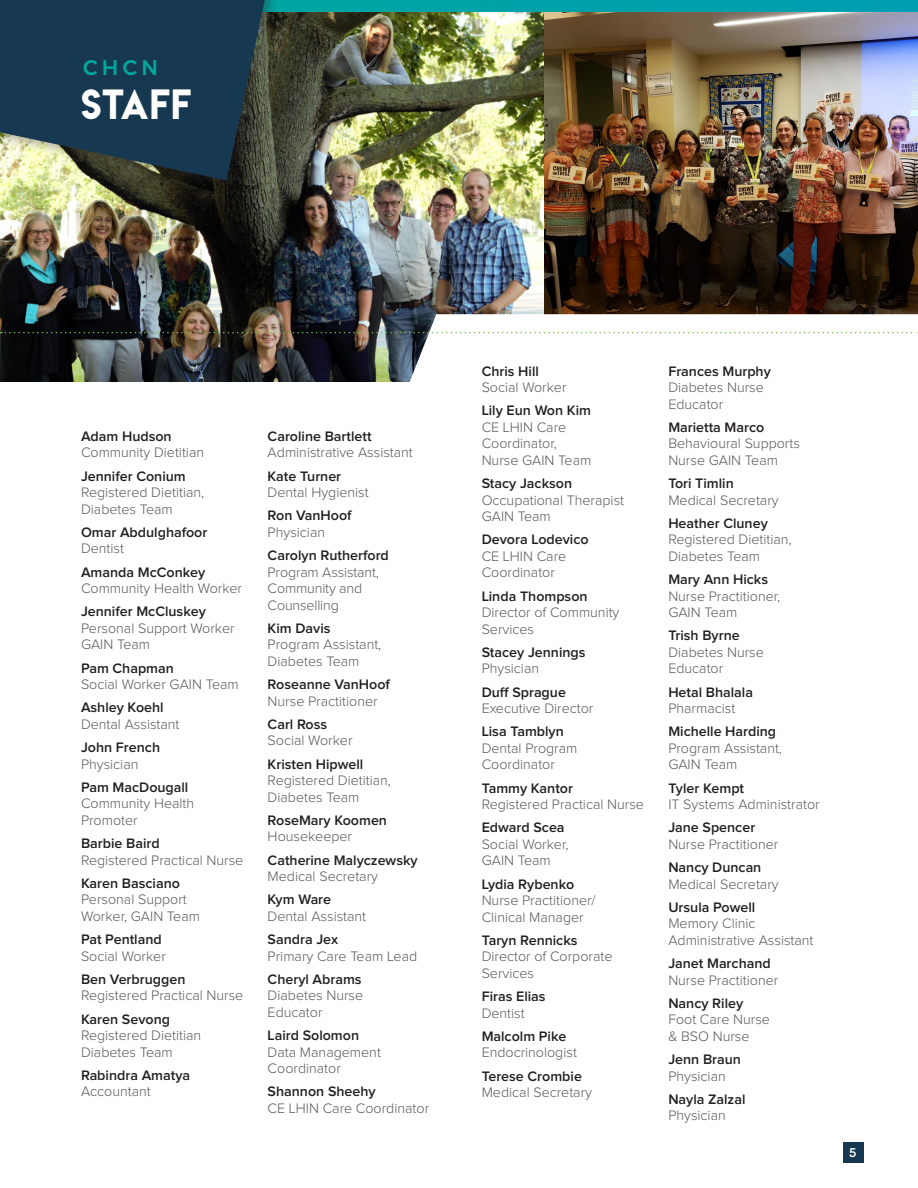
<style>
.page{position:relative;width:918px;height:1188px;background:#fff}
.page>*{position:absolute;margin:0;border:0;box-sizing:border-box;transform-origin:0 0}
.t1{font:37.5px "Lemon Milk";letter-spacing:.025em;color:#fff}
.t2{font:500 21px "Montserrat";color:#00a99d}
.Description2{font:300 14.25px/16.5px "Proxima Nova";color:#57585a}
.Name2{font:600 14.25px "Proxima Nova";color:#231f20}
.t3{font:700 13.5px "Archer";color:#fff}
</style>
<div class="page">
<img style="left:543px;top:12px;width:375px;height:302px">
<img style="left:0;top:12px;width:543px;height:369px">
<svg style="left:249px;top:314px;width:669px;height:68px"></svg>
<div style="left:0;top:0;width:918px;height:12px;background:#00a1ab"></div>
<div style="left:0;top:0;width:284px;height:193px;background:#231f20;opacity:.3"></div>
<svg style="left:0;top:0;width:265px;height:180px;background:#274453"></svg>
<svg style="left:1px;top:332px;width:917px;height:1px"></svg>
<div style="left:843px;top:1143px;width:20px;height:20px;background:#163951"></div>
<p class="t2" style="left:83px;top:51px;width:77px">CHCN</p>
<p class="t1" style="left:81px;top:77px;width:112px">STAFF</p>
<p class="Name2" style="left:81px;top:430px;width:92px">Adam Hudson</p>
<p class="Description2" style="left:81px;top:445px;width:125px">Community Dietitian</p>
<p class="Name2" style="left:81px;top:469px;width:106px">Jennifer Conium</p>
<p class="Description2" style="left:81px;top:485px;width:125px">Registered Dietitian,<br>Diabetes Team</p>
<p class="Name2" style="left:81px;top:526px;width:128px">Omar Abdulghafoor</p>
<p class="Description2" style="left:81px;top:541px;width:45px">Dentist</p>
<p class="Name2" style="left:81px;top:565px;width:126px">Amanda McConkey</p>
<p class="Description2" style="left:81px;top:581px;width:163px">Community Health Worker</p>
<p class="Name2" style="left:81px;top:605px;width:126px">Jennifer McCluskey</p>
<p class="Description2" style="left:81px;top:621px;width:155px">Personal Support Worker<br>GAIN Team</p>
<p class="Name2" style="left:81px;top:661px;width:94px">Pam Chapman</p>
<p class="Description2" style="left:81px;top:677px;width:159px">Social Worker GAIN Team</p>
<p class="Name2" style="left:81px;top:701px;width:84px">Ashley Koehl</p>
<p class="Description2" style="left:81px;top:717px;width:100px">Dental Assistant</p>
<p class="Name2" style="left:81px;top:741px;width:81px">John French</p>
<p class="Description2" style="left:81px;top:756px;width:59px">Physician</p>
<p class="Name2" style="left:81px;top:781px;width:109px">Pam MacDougall</p>
<p class="Description2" style="left:81px;top:796px;width:115px">Community Health<br>Promoter</p>
<p class="Name2" style="left:81px;top:837px;width:80px">Barbie Baird</p>
<p class="Description2" style="left:81px;top:852px;width:164px">Registered Practical Nurse</p>
<p class="Name2" style="left:81px;top:877px;width:101px">Karen Basciano</p>
<p class="Description2" style="left:81px;top:892px;width:121px">Personal Support<br>Worker, GAIN Team</p>
<p class="Name2" style="left:81px;top:933px;width:82px">Pat Pentland</p>
<p class="Description2" style="left:81px;top:948px;width:86px">Social Worker</p>
<p class="Name2" style="left:81px;top:973px;width:106px">Ben Verbruggen</p>
<p class="Description2" style="left:81px;top:988px;width:164px">Registered Practical Nurse</p>
<p class="Name2" style="left:81px;top:1012px;width:91px">Karen Sevong</p>
<p class="Description2" style="left:81px;top:1028px;width:122px">Registered Dietitian</p>
<p class="Description2" style="left:81px;top:1044px;width:93px">Diabetes Team</p>
<p class="Name2" style="left:81px;top:1069px;width:111px">Rabindra Amatya</p>
<p class="Description2" style="left:81px;top:1084px;width:71px">Accountant</p>
<p class="Name2" style="left:268px;top:430px;width:105px">Caroline Bartlett</p>
<p class="Description2" style="left:268px;top:445px;width:147px">Administrative Assistant</p>
<p class="Name2" style="left:268px;top:469px;width:75px">Kate Turner</p>
<p class="Description2" style="left:268px;top:485px;width:103px">Dental Hygienist</p>
<p class="Name2" style="left:268px;top:509px;width:85px">Ron VanHoof</p>
<p class="Description2" style="left:268px;top:525px;width:59px">Physician</p>
<p class="Name2" style="left:268px;top:549px;width:123px">Carolyn Rutherford</p>
<p class="Description2" style="left:268px;top:564px;width:113px">Program Assistant,<br>Community and<br>Counselling</p>
<p class="Name2" style="left:268px;top:622px;width:64px">Kim Davis</p>
<p class="Description2" style="left:268px;top:637px;width:115px">Program Assistant,<br>Diabetes Team</p>
<p class="Name2" style="left:268px;top:678px;width:124px">Roseanne VanHoof</p>
<p class="Description2" style="left:268px;top:693px;width:111px">Nurse Practitioner</p>
<p class="Name2" style="left:268px;top:718px;width:61px">Carl Ross</p>
<p class="Description2" style="left:268px;top:733px;width:86px">Social Worker</p>
<p class="Name2" style="left:268px;top:757px;width:97px">Kristen Hipwell</p>
<p class="Description2" style="left:268px;top:773px;width:125px">Registered Dietitian,<br>Diabetes Team</p>
<p class="Name2" style="left:268px;top:814px;width:121px">RoseMary Koomen</p>
<p class="Description2" style="left:268px;top:829px;width:86px">Housekeeper</p>
<p class="Name2" style="left:268px;top:853px;width:152px">Catherine Malyczewsky</p>
<p class="Description2" style="left:268px;top:869px;width:112px">Medical Secretary</p>
<p class="Name2" style="left:268px;top:893px;width:65px">Kym Ware</p>
<p class="Description2" style="left:268px;top:909px;width:100px">Dental Assistant</p>
<p class="Name2" style="left:268px;top:933px;width:72px">Sandra Jex</p>
<p class="Description2" style="left:268px;top:948px;width:151px">Primary Care Team Lead</p>
<p class="Name2" style="left:268px;top:973px;width:96px">Cheryl Abrams</p>
<p class="Description2" style="left:268px;top:988px;width:97px">Diabetes Nurse<br>Educator</p>
<p class="Name2" style="left:268px;top:1029px;width:93px">Laird Solomon</p>
<p class="Description2" style="left:268px;top:1044px;width:115px">Data Management<br>Coordinator</p>
<p class="Name2" style="left:268px;top:1085px;width:110px">Shannon Sheehy</p>
<p class="Description2" style="left:268px;top:1101px;width:163px">CE LHIN Care Coordinator</p>
<p class="Name2" style="left:482px;top:364px;width:59px">Chris Hill</p>
<p class="Description2" style="left:482px;top:380px;width:86px">Social Worker</p>
<p class="Name2" style="left:482px;top:404px;width:111px">Lily Eun Won Kim</p>
<p class="Description2" style="left:482px;top:419px;width:111px">CE LHIN Care<br>Coordinator,<br>Nurse GAIN Team</p>
<p class="Name2" style="left:482px;top:477px;width:92px">Stacy Jackson</p>
<p class="Description2" style="left:482px;top:492px;width:144px">Occupational Therapist</p>
<p class="Description2" style="left:482px;top:509px;width:71px">GAIN Team</p>
<p class="Name2" style="left:482px;top:533px;width:108px">Devora Lodevico</p>
<p class="Description2" style="left:482px;top:548px;width:86px">CE LHIN Care<br>Coordinator</p>
<p class="Name2" style="left:482px;top:589px;width:107px">Linda Thompson</p>
<p class="Description2" style="left:482px;top:605px;width:139px">Director of Community<br>Services</p>
<p class="Name2" style="left:482px;top:646px;width:105px">Stacey Jennings</p>
<p class="Description2" style="left:482px;top:661px;width:59px">Physician</p>
<p class="Name2" style="left:482px;top:685px;width:86px">Duff Sprague</p>
<p class="Description2" style="left:482px;top:701px;width:113px">Executive Director</p>
<p class="Name2" style="left:482px;top:725px;width:84px">Lisa Tamblyn</p>
<p class="Description2" style="left:482px;top:740px;width:97px">Dental Program<br>Coordinator</p>
<p class="Name2" style="left:482px;top:781px;width:93px">Tammy Kantor</p>
<p class="Description2" style="left:482px;top:797px;width:164px">Registered Practical Nurse</p>
<p class="Name2" style="left:482px;top:821px;width:84px">Edward Scea</p>
<p class="Description2" style="left:482px;top:836px;width:88px">Social Worker,<br>GAIN Team</p>
<p class="Name2" style="left:482px;top:877px;width:94px">Lydia Rybenko</p>
<p class="Description2" style="left:482px;top:893px;width:115px">Nurse Practitioner/<br>Clinical Manager</p>
<p class="Name2" style="left:482px;top:934px;width:97px">Taryn Rennicks</p>
<p class="Description2" style="left:482px;top:949px;width:132px">Director of Corporate<br>Services</p>
<p class="Name2" style="left:482px;top:990px;width:65px">Firas Elias</p>
<p class="Description2" style="left:482px;top:1005px;width:45px">Dentist</p>
<p class="Name2" style="left:482px;top:1030px;width:86px">Malcolm Pike</p>
<p class="Description2" style="left:482px;top:1045px;width:97px">Endocrinologist</p>
<p class="Name2" style="left:482px;top:1069px;width:102px">Terese Crombie</p>
<p class="Description2" style="left:482px;top:1085px;width:112px">Medical Secretary</p>
<p class="Name2" style="left:668px;top:364px;width:104px">Frances Murphy</p>
<p class="Description2" style="left:668px;top:380px;width:97px">Diabetes Nurse<br>Educator</p>
<p class="Name2" style="left:668px;top:421px;width:98px">Marietta Marco</p>
<p class="Description2" style="left:668px;top:436px;width:133px">Behavioural Supports</p>
<p class="Description2" style="left:668px;top:452px;width:111px">Nurse GAIN Team</p>
<p class="Name2" style="left:668px;top:477px;width:67px">Tori Timlin</p>
<p class="Description2" style="left:668px;top:492px;width:112px">Medical Secretary</p>
<p class="Name2" style="left:668px;top:517px;width:101px">Heather Cluney</p>
<p class="Description2" style="left:668px;top:532px;width:125px">Registered Dietitian,<br>Diabetes Team</p>
<p class="Name2" style="left:668px;top:573px;width:101px">Mary Ann Hicks</p>
<p class="Description2" style="left:668px;top:588px;width:113px">Nurse Practitioner,<br>GAIN Team</p>
<p class="Name2" style="left:668px;top:629px;width:73px">Trish Byrne</p>
<p class="Description2" style="left:668px;top:644px;width:97px">Diabetes Nurse<br>Educator</p>
<p class="Name2" style="left:668px;top:685px;width:86px">Hetal Bhalala</p>
<p class="Description2" style="left:668px;top:701px;width:68px">Pharmacist</p>
<p class="Name2" style="left:668px;top:725px;width:109px">Michelle Harding</p>
<p class="Description2" style="left:668px;top:740px;width:115px">Program Assistant,<br>GAIN Team</p>
<p class="Name2" style="left:668px;top:781px;width:77px">Tyler Kempt</p>
<p class="Description2" style="left:668px;top:797px;width:153px">IT Systems Administrator</p>
<p class="Name2" style="left:668px;top:821px;width:88px">Jane Spencer</p>
<p class="Description2" style="left:668px;top:836px;width:111px">Nurse Practitioner</p>
<p class="Name2" style="left:668px;top:861px;width:95px">Nancy Duncan</p>
<p class="Description2" style="left:668px;top:876px;width:112px">Medical Secretary</p>
<p class="Name2" style="left:668px;top:901px;width:88px">Ursula Powell</p>
<p class="Description2" style="left:668px;top:916px;width:147px">Memory Clinic<br>Administrative Assistant</p>
<p class="Name2" style="left:668px;top:957px;width:104px">Janet Marchand</p>
<p class="Description2" style="left:668px;top:972px;width:111px">Nurse Practitioner</p>
<p class="Name2" style="left:668px;top:997px;width:76px">Nancy Riley</p>
<p class="Description2" style="left:668px;top:1012px;width:103px">Foot Care Nurse &amp; BSO Nurse</p>
<p class="Name2" style="left:668px;top:1053px;width:74px">Jenn Braun</p>
<p class="Description2" style="left:668px;top:1068px;width:59px">Physician</p>
<p class="Name2" style="left:668px;top:1093px;width:79px">Nayla Zalzal</p>
<p class="Description2" style="left:668px;top:1108px;width:59px">Physician</p>
<p class="t3" style="left:849px;top:1142px;width:9px">5</p>
</div>
